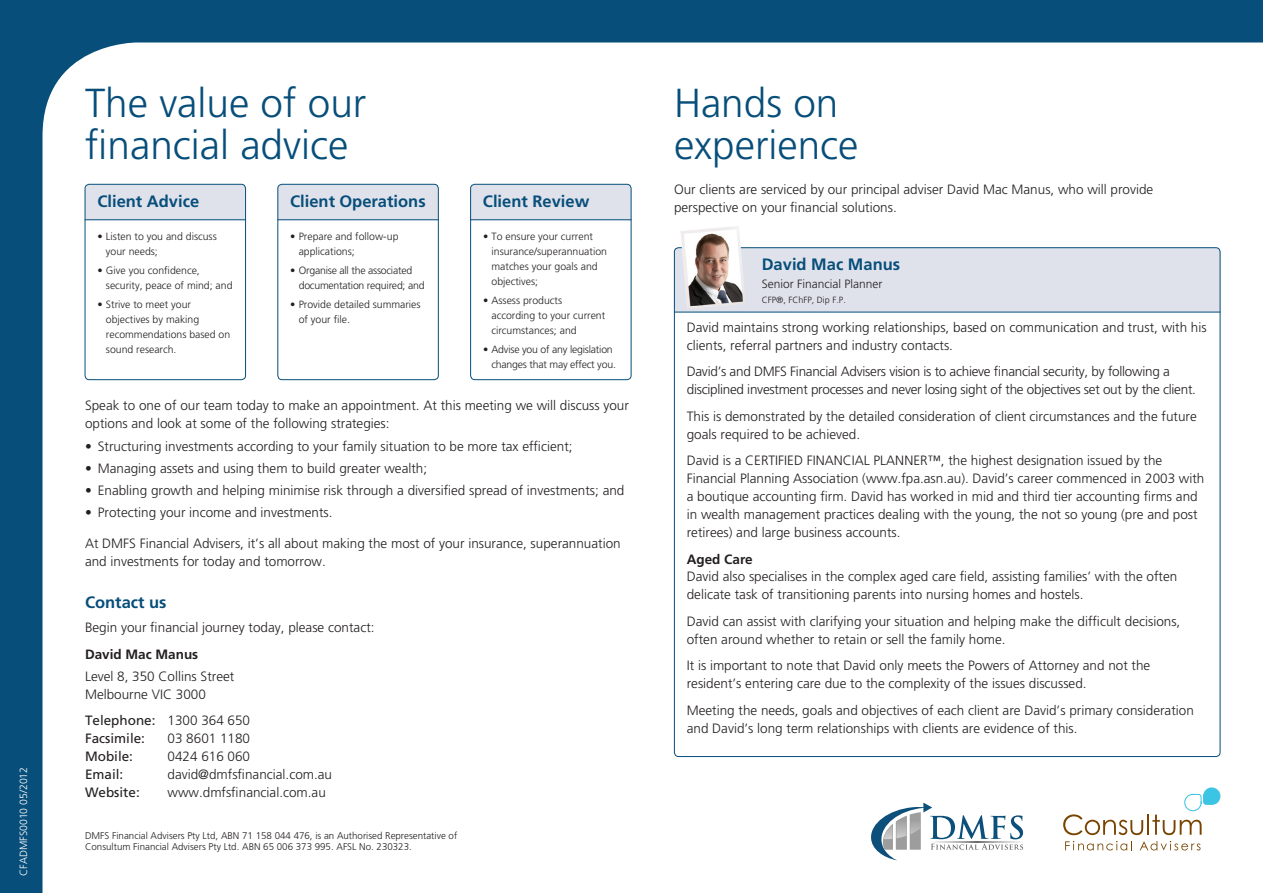
<style>
.page{position:relative;width:1263px;height:893px;background:#074e7a}
.page>*{position:absolute;margin:0;border:0;box-sizing:border-box;transform-origin:0 0}
.t1{font:300 40.5px/42px "Frutiger";color:#074e7a}
.t2{font:700 16.5px "Frutiger";color:#074e7a}
.t3{font:300 13.5px/18px "Frutiger";color:#231f20}
.t4{font:300 13.5px/18px "Frutiger";letter-spacing:-.02em;color:#231f20}
.t5{font:13.5px/18px "Frutiger";color:#231f20}
.t6{font:700 13.5px "Frutiger";color:#231f20}
.t7{font:300 12px "Frutiger";color:#231f20}
.t8{font:300 10.5px/15px "Frutiger";color:#231f20}
.t9{font:300 10.5px/15px "Frutiger";letter-spacing:-.02em;color:#231f20}
.t10{font:300 10.5px "Frutiger";color:#fff}
.t11{font:300 9.75px/11.7px "Frutiger";color:#231f20}
.t12{font:300 9px "Frutiger";color:#231f20}
.s1{font-weight:300}
</style>
<div class="page">
<div style="left:43px;top:43px;width:1220px;height:850px;background:#fff"></div>
<svg style="left:1063px;top:787px;width:157px;height:63px;background:#edede8"></svg>
<svg style="left:870px;top:803px;width:153px;height:57px;background:#cdd7de"></svg>
<div style="left:85px;top:184px;width:161px;height:35px;background:#dfe2eb"></div>
<hr style="left:85px;top:219px;width:161px;height:1px;background:#074e7a">
<div style="left:278px;top:184px;width:160px;height:35px;background:#dfe2eb"></div>
<hr style="left:277px;top:219px;width:162px;height:1px;background:#074e7a">
<div style="left:471px;top:184px;width:160px;height:35px;background:#dfe2eb"></div>
<div style="left:85px;top:184px;width:161px;height:196px;border:1px solid #074e7a;border-radius:4px"></div>
<div style="left:277px;top:184px;width:162px;height:196px;border:1px solid #074e7a;border-radius:4px"></div>
<div style="left:470px;top:184px;width:161px;height:196px;border:1px solid #074e7a;border-radius:4px"></div>
<hr style="left:470px;top:219px;width:161px;height:1px;background:#074e7a">
<div style="left:674px;top:248px;width:546px;height:64px;background:#dfe2eb"></div>
<img style="left:680px;top:226px;width:66px;height:83px">
<hr style="left:674px;top:312px;width:546px;height:1px;background:#074e7a">
<p class="t10" style="left:18px;top:876px;width:111px;rotate:-90deg">CFADMFS0010 05/2012</p>
<h1 class="t1" style="left:85px;top:82px;width:283px">The value of our financial advice</h1>
<h1 class="t1" style="left:674px;top:82px;width:186px">Hands on experience</h1>
<p class="t3" style="left:674px;top:180px;width:481px">Our clients are serviced by our principal adviser David Mac Manus, who will provide perspective on your financial solutions.</p>
<p class="t2" style="left:97px;top:192px;width:103px">Client Advice</p>
<p class="t2" style="left:290px;top:192px;width:137px">Client Operations</p>
<p class="t2" style="left:483px;top:192px;width:108px">Client Review</p>
<p class="t8" style="left:106px;top:229px;width:112px;text-indent:-9px">• Listen to you and discuss your needs;</p>
<p class="t8" style="left:106px;top:263px;width:128px;text-indent:-9px">• Give you confidence, security, peace of mind; and</p>
<p class="t8" style="left:106px;top:297px;width:126px;text-indent:-9px">• Strive to meet your objectives by making recommendations based on sound research.</p>
<p class="t8" style="left:299px;top:229px;width:101px;text-indent:-9px">• Prepare and follow-up applications;</p>
<p class="t9" style="left:299px;top:263px;width:127px;text-indent:-9px">• Organise all the associated documentation required; and</p>
<p class="t8" style="left:299px;top:297px;width:123px;text-indent:-9px">• Provide detailed summaries of your file.</p>
<p class="t8" style="left:491px;top:229px;width:117px;text-indent:-9px">• To ensure your current insurance/superannuation matches your goals and objectives;</p>
<p class="t8" style="left:491px;top:293px;width:115px;text-indent:-9px">• Assess products according to your current circumstances; and</p>
<p class="t9" style="left:483px;top:342px;width:134px;text-align:right">• Advise you of any legislation changes that may effect you.</p>
<p class="t3" style="left:85px;top:397px;width:545px">Speak to one of our team today to make an appointment. At this meeting we will discuss your options and look at some of the following strategies:</p>
<p class="t3" style="left:85px;top:437px;width:489px">• Structuring investments according to your family situation to be more tax efficient;</p>
<p class="t3" style="left:85px;top:459px;width:344px">• Managing assets and using them to build greater wealth;</p>
<p class="t3" style="left:85px;top:481px;width:541px">• Enabling growth and helping minimise risk through a diversified spread of investments; and</p>
<p class="t3" style="left:85px;top:504px;width:249px">• Protecting your income and investments.</p>
<p class="t3" style="left:85px;top:534px;width:537px">At DMFS Financial Advisers, it’s all about making the most of your insurance, superannuation and investments for today and tomorrow.</p>
<p class="t2" style="left:85px;top:592px;width:83px">Contact us</p>
<p class="t3" style="left:85px;top:618px;width:291px">Begin your financial journey today, please contact:</p>
<p class="t6" style="left:85px;top:646px;width:115px">David Mac Manus</p>
<p class="t3" style="left:85px;top:667px;width:151px">Level 8, 350 Collins Street<br>Melbourne VIC 3000</p>
<p class="t5" style="left:85px;top:712px;width:167px">Telephone: <span class="s1">1300 364 650<br></span>Facsimile:</p>
<p class="t3" style="left:168px;top:730px;width:84px">03 8601 1180</p>
<p class="t5" style="left:85px;top:748px;width:50px">Mobile:</p>
<p class="t3" style="left:168px;top:748px;width:84px">0424 616 060</p>
<p class="t5" style="left:85px;top:766px;width:40px">Email:</p>
<p class="t3" style="left:168px;top:766px;width:166px">david@dmfsfinancial.com.au</p>
<p class="t5" style="left:85px;top:784px;width:56px">Website:</p>
<p class="t3" style="left:168px;top:784px;width:160px">www.dmfsfinancial.com.au</p>
<p class="t11" style="left:85px;top:829px;width:374px">DMFS Financial Advisers Pty Ltd, ABN 71 158 044 476, is an Authorised Representative of<br>Consultum Financial Advisers Pty Ltd. ABN 65 006 373 995. AFSL No. 230323.</p>
<p class="t2" style="left:762px;top:254px;width:140px">David Mac Manus</p>
<p class="t7" style="left:762px;top:277px;width:122px">Senior Financial Planner</p>
<p class="t12" style="left:762px;top:295px;width:86px">CFP®, FChFP, Dip F.P.</p>
<p class="t3" style="left:687px;top:318px;width:521px">David maintains strong working relationships, based on communication and trust, with his clients, referral partners and industry contacts.</p>
<p class="t4" style="left:687px;top:362px;width:511px">David’s and DMFS Financial Advisers vision is to achieve financial security, by following a disciplined investment processes and never losing sight of the objectives set out by the client.</p>
<p class="t3" style="left:687px;top:407px;width:512px">This is demonstrated by the detailed consideration of client circumstances and the future goals required to be achieved.</p>
<p class="t3" style="left:687px;top:451px;width:519px">David is a CERTIFIED FINANCIAL PLANNER™, the highest designation issued by the Financial Planning Association (www.fpa.asn.au). David’s career commenced in 2003 with a boutique accounting firm. David has worked in mid and third tier accounting firms and in wealth management practices dealing with the young, the not so young (pre and post retirees) and large business accounts.</p>
<p class="t6" style="left:687px;top:551px;width:67px">Aged Care</p>
<p class="t3" style="left:687px;top:568px;width:492px">David also specialises in the complex aged care field, assisting families’ with the often delicate task of transitioning parents into nursing homes and hostels.</p>
<p class="t3" style="left:687px;top:612px;width:495px">David can assist with clarifying your situation and helping make the difficult decisions, often around whether to retain or sell the family home.</p>
<p class="t3" style="left:687px;top:657px;width:465px">It is important to note that David only meets the Powers of Attorney and not the resident’s entering care due to the complexity of the issues discussed.</p>
<p class="t3" style="left:687px;top:701px;width:509px">Meeting the needs, goals and objectives of each client are David’s primary consideration and David’s long term relationships with clients are evidence of this.</p>
</div>
